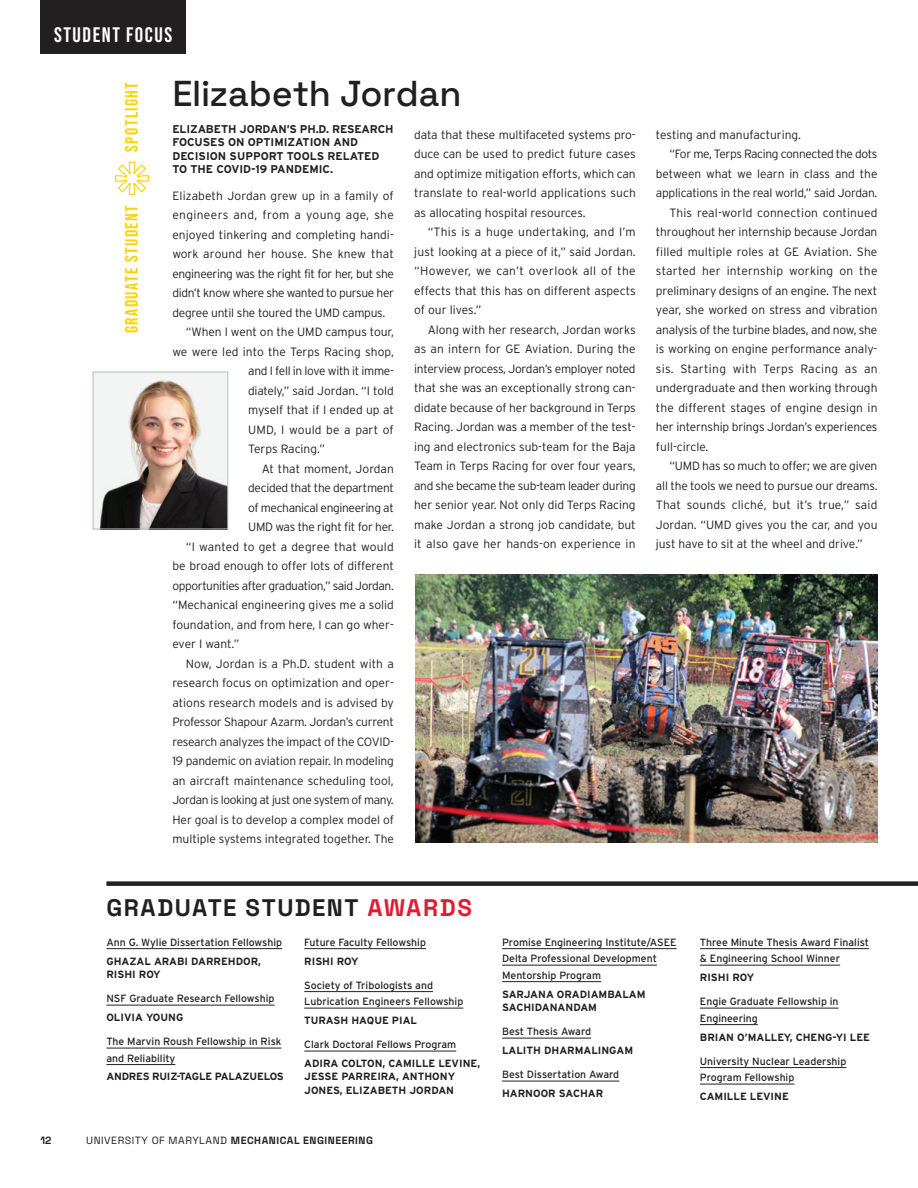
<style>
.page{position:relative;width:918px;height:1188px;background:#fff}
.page>*{position:absolute;margin:0;border:0;box-sizing:border-box;transform-origin:0 0}
.Section_Head-Med{font:500 36px "Space Grotesk";letter-spacing:-.005em;color:#231f20}
.Section_Award_List_h{font:700 24px "Space Grotesk";letter-spacing:.06em;color:#231f20}
.Cover_Dept_Name_Date{font:700 21px "Bebas Neue Pro";letter-spacing:.075em;color:#fff}
.Section_Head-Med-2{font:700 18px "Bebas Neue Pro";letter-spacing:.08em;color:#fed105}
.Section_Main_Text{font:300 12px/19.5px "Interstate";letter-spacing:-.005em;color:#231f20;text-align:justify}
.Section_Main_Text_No{font:300 12px/19.5px "Interstate";letter-spacing:-.025em;color:#231f20;text-align:justify}
.Section_Main_Text-2{font:300 12px "Interstate";letter-spacing:-.025em;color:#231f20}
.Section_Intro{font:700 11.25px/13.5px "Interstate";color:#231f20}
.Section_List_with_un{font:10.5px/16.5px "Interstate";color:#231f20}
.Section_list_names{font:700 10.5px/13.5px "Interstate";color:#231f20}
.Section_List_with_un-2{font:700 10.5px/13.5px "Interstate";color:#231f20}
.t1{font:700 10.5px "Space Grotesk";letter-spacing:.05em;color:#231f20}
.Section_list_names-2{font:700 10.5px "Interstate";letter-spacing:-.02em;color:#231f20}
.s1{color:#e41933}
.s2{font-weight:400}
</style>
<div class="page">
<img style="left:416px;top:575px;width:462px;height:267px">
<img style="left:95px;top:374px;width:131px;height:153px">
<div style="left:93px;top:372px;width:135px;height:157px;border:1px solid #bcbdc0"></div>
<svg style="left:115px;top:161px;width:34px;height:35px"></svg>
<hr style="left:106px;top:948px;width:176px;height:1px;background:#231f20">
<hr style="left:106px;top:1005px;width:168px;height:1px;background:#231f20">
<hr style="left:106px;top:1048px;width:175px;height:1px;background:#231f20">
<hr style="left:106px;top:1064px;width:69px;height:1px;background:#231f20">
<hr style="left:304px;top:948px;width:122px;height:1px;background:#231f20">
<hr style="left:304px;top:991px;width:129px;height:1px;background:#231f20">
<hr style="left:304px;top:1008px;width:159px;height:1px;background:#231f20">
<hr style="left:304px;top:1051px;width:152px;height:1px;background:#231f20">
<hr style="left:502px;top:948px;width:175px;height:1px;background:#231f20">
<hr style="left:502px;top:965px;width:155px;height:1px;background:#231f20">
<hr style="left:502px;top:981px;width:99px;height:1px;background:#231f20">
<hr style="left:502px;top:1038px;width:89px;height:1px;background:#231f20">
<hr style="left:502px;top:1081px;width:117px;height:1px;background:#231f20">
<hr style="left:700px;top:948px;width:169px;height:1px;background:#231f20">
<hr style="left:700px;top:965px;width:140px;height:1px;background:#231f20">
<hr style="left:700px;top:1008px;width:139px;height:1px;background:#231f20">
<hr style="left:700px;top:1024px;width:58px;height:1px;background:#231f20">
<hr style="left:700px;top:1067px;width:146px;height:1px;background:#231f20">
<hr style="left:700px;top:1084px;width:94px;height:1px;background:#231f20">
<div style="left:106px;top:881px;width:812px;height:5px;background:#231f20"></div>
<div style="left:40px;top:0;width:146px;height:54px;background:#231f20"></div>
<p class="Cover_Dept_Name_Date" style="left:54px;top:23px;width:120px">STUDENT FOCUS</p>
<p class="Section_Head-Med-2" style="left:121px;top:152px;width:71px;rotate:-90deg">SPOTLIGHT</p>
<p class="Section_Head-Med-2" style="left:121px;top:333px;width:130px;rotate:-90deg">GRADUATE STUDENT</p>
<p class="Section_Head-Med" style="left:172px;top:66px;width:291px">Elizabeth Jordan</p>
<p class="Section_Intro" style="left:172px;top:122px;width:223px">ELIZABETH JORDAN’S PH.D. RESEARCH<br>FOCUSES ON OPTIMIZATION AND<br>DECISION SUPPORT TOOLS RELATED<br>TO THE COVID-19 PANDEMIC.</p>
<p class="Section_Main_Text_No" style="left:172px;top:186px;width:223px">Elizabeth Jordan grew up in a family of engineers and, from a young age, she enjoyed tinkering and completing handi&shy;work around her house. She knew that engineering was the right fit for her, but she didn’t know where she wanted to pursue her degree until she toured the UMD campus.</p>
<p class="Section_Main_Text" style="left:186px;top:322px;width:210px">“When I went on the UMD campus tour,</p>
<p class="Section_Main_Text" style="left:172px;top:342px;width:223px">we were led into the Terps Racing shop,</p>
<p class="Section_Main_Text-2" style="left:248px;top:364px;width:147px">and I fell in love with it imme-</p>
<p class="Section_Main_Text" style="left:248px;top:381px;width:147px">diately,” said Jordan. “I told</p>
<p class="Section_Main_Text" style="left:248px;top:400px;width:147px">myself that if I ended up at</p>
<p class="Section_Main_Text" style="left:248px;top:420px;width:147px">UMD, I would be a part of</p>
<p class="Section_Main_Text" style="left:248px;top:439px;width:78px">Terps Racing.”</p>
<p class="Section_Main_Text" style="left:248px;top:459px;width:147px;text-indent:14px">At that moment, Jordan decided that the department of mechanical engineering at UMD was the right fit for her.</p>
<p class="Section_Main_Text" style="left:172px;top:537px;width:223px;text-indent:14px">“I wanted to get a degree that would be broad enough to offer lots of different opportunities after graduation,” said Jordan. “Mechanical engineering gives me a solid foundation, and from here, I can go wher&shy;ever I want.”</p>
<p class="Section_Main_Text" style="left:172px;top:654px;width:223px;text-indent:14px">Now, Jordan is a Ph.D. student with a research focus on optimization and oper&shy;ations research models and is advised by Professor Shapour Azarm. Jordan’s current research analyzes the impact of the COVID-19 pandemic on aviation repair. In modeling an aircraft maintenance scheduling tool, Jordan is looking at just one system of many.<br>Her goal is to develop a complex model of multiple systems integrated together. The</p>
<p class="Section_Main_Text" style="left:414px;top:125px;width:223px">data that these multifaceted systems pro&shy;duce can be used to predict future cases and optimize mitigation efforts, which can translate to real-world applications such as allocating hospital resources.</p>
<p class="Section_Main_Text" style="left:414px;top:222px;width:223px;text-indent:14px">“This is a huge undertaking, and I’m just looking at a piece of it,” said Jordan. “However, we can’t overlook all of the effects that this has on different aspects of our lives.”</p>
<p class="Section_Main_Text" style="left:414px;top:320px;width:223px;text-indent:14px">Along with her research, Jordan works as an intern for GE Aviation. During the interview process, Jordan’s employer noted that she was an exceptionally strong can&shy;didate because of her background in Terps Racing. Jordan was a member of the test&shy;ing and electronics sub-team for the Baja Team in Terps Racing for over four years, and she became the sub-team leader during her senior year. Not only did Terps Racing make Jordan a strong job candidate, but it also gave her hands-on experience in</p>
<p class="Section_Main_Text" style="left:656px;top:125px;width:147px">testing and manufacturing.</p>
<p class="Section_Main_Text" style="left:656px;top:144px;width:223px;text-indent:14px">“For me, Terps Racing connected the dots between what we learn in class and the applications in the real world,” said Jordan.</p>
<p class="Section_Main_Text" style="left:656px;top:203px;width:223px;text-indent:14px">This real-world connection continued throughout her internship because Jordan filled multiple roles at GE Aviation. She started her internship working on the preliminary designs of an engine. The next year, she worked on stress and vibration analysis of the turbine blades, and now, she is working on engine performance analy&shy;sis. Starting with Terps Racing as an undergraduate and then working through the different stages of engine design in her internship brings Jordan’s experiences full-circle.</p>
<p class="Section_Main_Text" style="left:656px;top:456px;width:223px;text-indent:14px">“UMD has so much to offer; we are given all the tools we need to pursue our dreams.<br>That sounds cliché, but it’s true,” said Jordan. “UMD gives you the car, and you just have to sit at the wheel and drive.”</p>
<p class="Section_Award_List_h" style="left:106px;top:888px;width:367px">GRADUATE STUDENT <span class="s1">AWARDS</span></p>
<p class="Section_List_with_un" style="left:106px;top:934px;width:177px">Ann G. Wylie Dissertation Fellowship</p>
<p class="Section_list_names" style="left:106px;top:954px;width:156px">GHAZAL ARABI DARREHDOR,<br>RISHI ROY</p>
<p class="Section_List_with_un" style="left:106px;top:990px;width:170px">NSF Graduate Research Fellowship</p>
<p class="Section_list_names" style="left:106px;top:1010px;width:78px">OLIVIA YOUNG</p>
<p class="Section_List_with_un" style="left:106px;top:1033px;width:177px">The Marvin Roush Fellowship in Risk and Reliability</p>
<p class="Section_list_names-2" style="left:106px;top:1070px;width:179px">ANDRES RUIZ-TAGLE PALAZUELOS</p>
<p class="Section_List_with_un" style="left:304px;top:934px;width:123px">Future Faculty Fellowship</p>
<p class="Section_list_names" style="left:304px;top:954px;width:56px">RISHI ROY</p>
<p class="Section_List_with_un" style="left:304px;top:977px;width:161px">Society of Tribologists and<br>Lubrication Engineers Fellowship</p>
<p class="Section_list_names" style="left:304px;top:1013px;width:114px">TURASH HAQUE PIAL</p>
<p class="Section_List_with_un" style="left:304px;top:1036px;width:153px">Clark Doctoral Fellows Program</p>
<p class="Section_List_with_un-2" style="left:304px;top:1056px;width:177px">ADIRA COLTON, CAMILLE LEVINE,<br>JESSE PARREIRA, ANTHONY<br>JONES, ELIZABETH JORDAN</p>
<p class="t1" style="left:40px;top:1132px;width:12px">12</p>
<p class="t1" style="left:86px;top:1132px;width:288px"><span class="s2">UNIVERSITY OF MARYLAND</span> MECHANICAL ENGINEERING</p>
<p class="Section_List_with_un" style="left:502px;top:934px;width:176px">Promise Engineering Institute/ASEE<br>Delta Professional Development<br>Mentorship Program</p>
<p class="Section_list_names" style="left:502px;top:987px;width:145px">SARJANA ORADIAMBALAM<br>SACHIDANANDAM</p>
<p class="Section_List_with_un" style="left:502px;top:1023px;width:91px">Best Thesis Award</p>
<p class="Section_list_names" style="left:502px;top:1043px;width:133px">LALITH DHARMALINGAM</p>
<p class="Section_List_with_un" style="left:502px;top:1066px;width:119px">Best Dissertation Award</p>
<p class="Section_list_names" style="left:502px;top:1086px;width:103px">HARNOOR SACHAR</p>
<p class="Section_List_with_un" style="left:700px;top:934px;width:171px">Three Minute Thesis Award Finalist &amp; Engineering School Winner</p>
<p class="Section_list_names" style="left:700px;top:971px;width:56px">RISHI ROY</p>
<p class="Section_List_with_un" style="left:700px;top:993px;width:140px">Engie Graduate Fellowship in<br>Engineering</p>
<p class="Section_list_names" style="left:700px;top:1030px;width:172px">BRIAN O’MALLEY, CHENG-YI LEE</p>
<p class="Section_List_with_un" style="left:700px;top:1053px;width:148px">University Nuclear Leadership<br>Program Fellowship</p>
<p class="Section_list_names" style="left:700px;top:1089px;width:90px">CAMILLE LEVINE</p>
</div>
